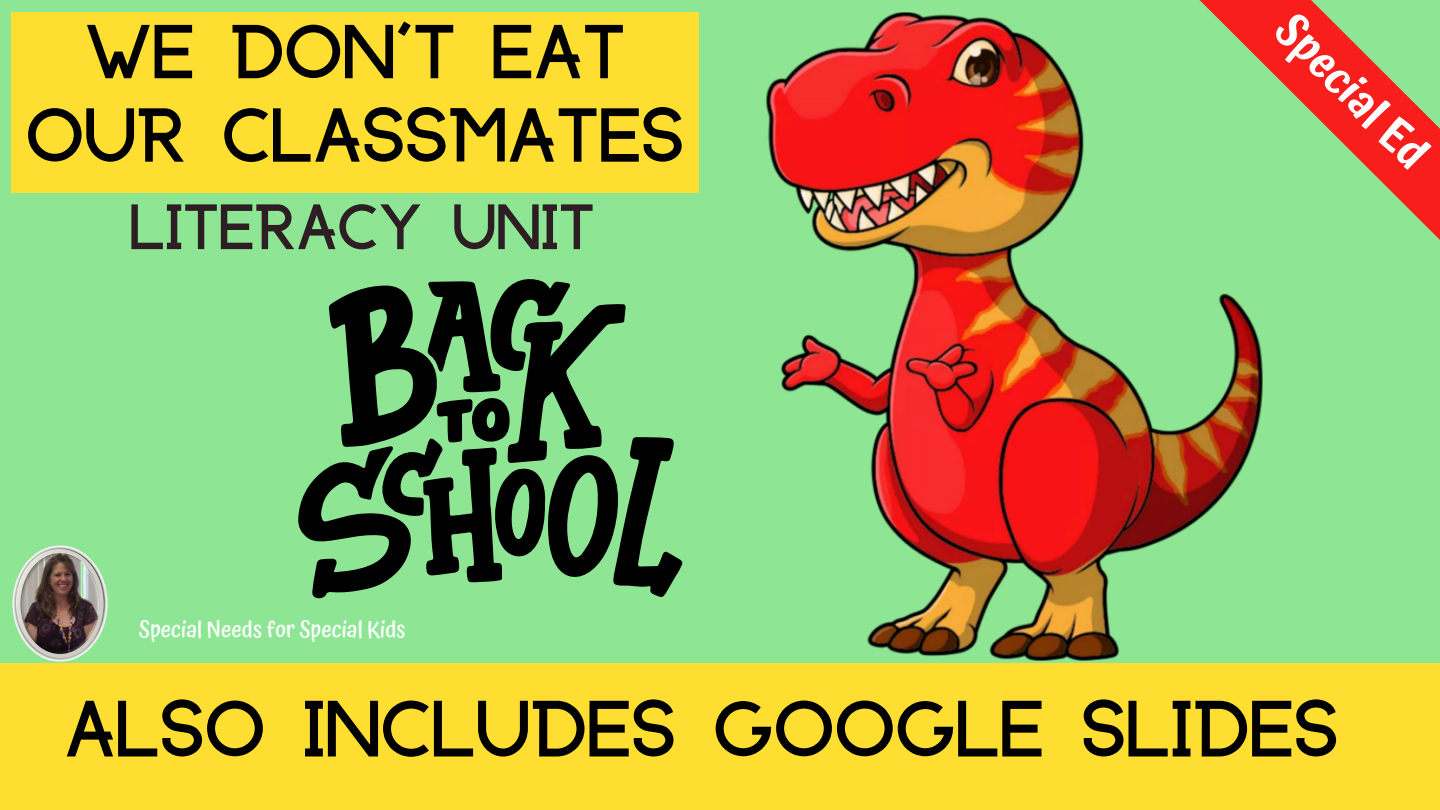
<style>
.page{position:relative;width:1440px;height:810px;background:#8ee694}
.page>*{position:absolute;margin:0;border:0;box-sizing:border-box;transform-origin:0 0}
.t1{font:900 62.5px "Anchorage";color:#000}
.t2{font:900 59.88px/83.5px "Anchorage";color:#000;text-align:center}
.t3{font:900 50.25px "Anchorage";color:#2c1e22}
.t4{font:600 44.5px "Atma";color:#fff}
.t5{font:500 22.5px "Atma";color:#fff}
</style>
<div class="page">
<div style="left:0;top:663px;width:1440px;height:147px;background:#ffde32"></div>
<img style="left:12px;top:545px;width:96px;height:117px">
<div style="left:11px;top:13px;width:687px;height:180px;background:#ffde32"></div>
<img style="left:766px;top:13px;width:497px;height:648px">
<svg style="left:1172px;top:0;width:268px;height:261px"></svg>
<svg style="left:298px;top:279px;width:385px;height:320px"></svg>
<p class="t2" style="left:26px;top:19px;width:660px">WE DON'T EAT<br>OUR CLASSMATES</p>
<p class="t3" style="left:129px;top:205px;width:467px">LITERACY UNIT</p>
<p class="t5" style="left:139px;top:616px;width:268px">Special Needs for Special Kids</p>
<p class="t4" style="left:1302px;top:4px;width:197px;rotate:45deg">Special Ed</p>
<p class="t1" style="left:64px;top:702px;width:1276px">ALSO INCLUDES GOOGLE SLIDES</p>
</div>
